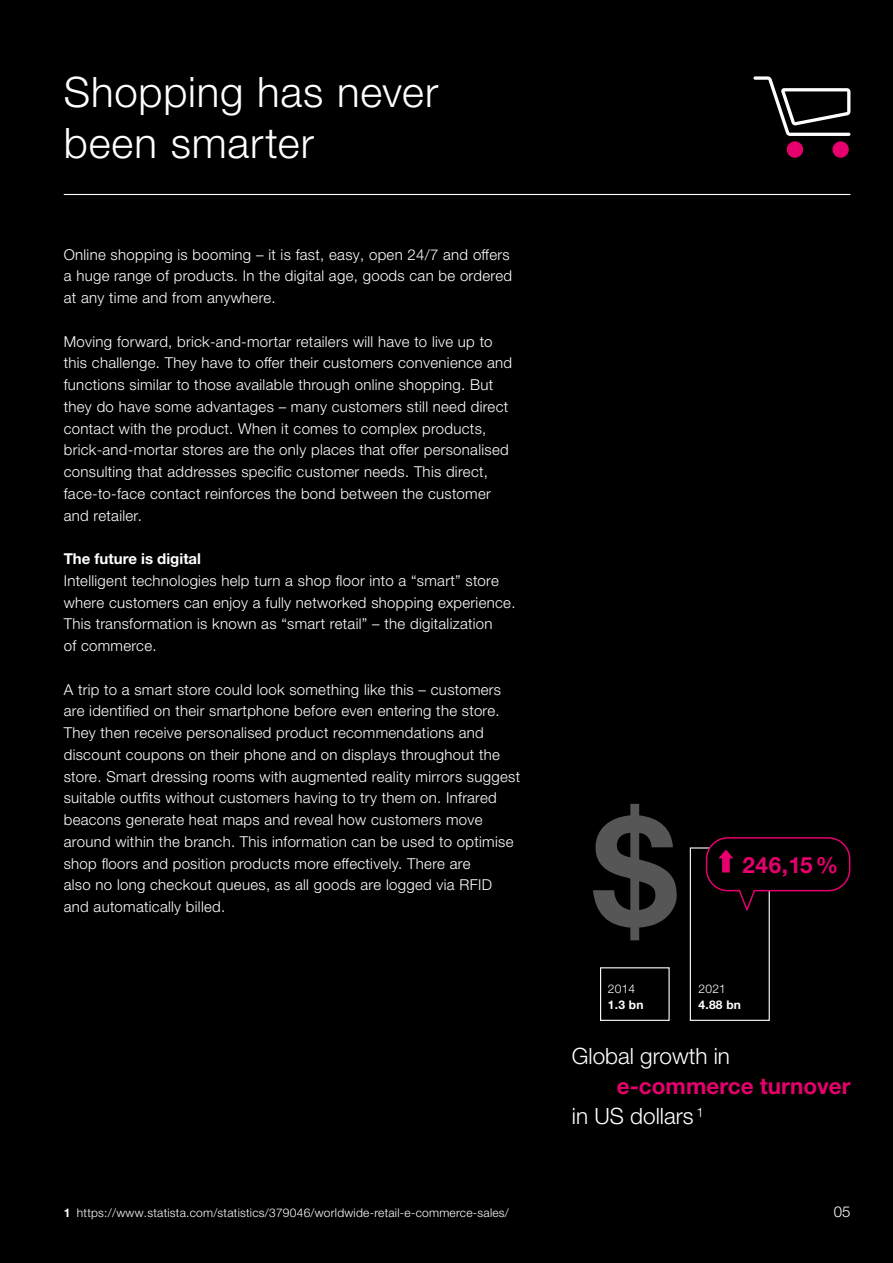
<style>
.page{position:relative;width:893px;height:1263px;background:#000}
.page>*{position:absolute;margin:0;border:0;box-sizing:border-box;transform-origin:0 0}
.t1{font:300 42px/50.4px "Neue Helvetica For Rittal";letter-spacing:.02em;color:#fff}
.t2{font:700 22.5px/30px "Neue Helvetica For Rittal";color:#e5006d}
.t3{font:300 22.5px "Neue Helvetica For Rittal";color:#fff}
.t4{font:300 15px/21.8px "Neue Helvetica For Rittal";letter-spacing:.02em;color:#fff}
.t5{font:700 15px "Neue Helvetica For Rittal";color:#fff}
.t6{font:300 12px "Neue Helvetica For Rittal";letter-spacing:.02em;color:#fff}
.t7{font:700 12px "Neue Helvetica For Rittal";color:#fff}
.s1{font-weight:700}
.s2{font-weight:300;color:#fff}
</style>
<div class="page">
<svg style="left:753px;top:76px;width:97px;height:82px"></svg>
<div style="left:600px;top:967px;width:70px;height:54px;border:1px solid #fff"></div>
<svg style="left:593px;top:804px;width:84px;height:136px"></svg>
<svg style="left:689px;top:837px;width:162px;height:184px"></svg>
<hr style="left:64px;top:194px;width:786px;height:1px;background:#fff">
<h1 class="t1" style="left:64px;top:67px;width:376px">Shopping has never been smarter</h1>
<p class="t4" style="left:64px;top:243px;width:450px">Online shopping is booming – it is fast, easy, open 24/7 and offers a huge range of products. In the digital age, goods can be ordered at any time and from anywhere.</p>
<p class="t4" style="left:64px;top:330px;width:450px">Moving forward, brick-and-mortar retailers will have to live up to this challenge. They have to offer their customers convenience and functions similar to those available through online shopping. But they do have some advantages – many customers still need direct contact with the product. When it comes to complex products, brick-and-mortar stores are the only places that offer personalised consulting that addresses specific customer needs. This direct, face-to-face contact reinforces the bond between the customer and retailer.</p>
<p class="t5" style="left:64px;top:549px;width:139px">The future is digital</p>
<p class="t4" style="left:64px;top:570px;width:453px">Intelligent technologies help turn a shop floor into a “smart” store where customers can enjoy a fully networked shopping experience.<br>This transformation is known as “smart retail” – the digitalization<br>of commerce.</p>
<p class="t4" style="left:64px;top:678px;width:458px">A trip to a smart store could look something like this – customers are identified on their smartphone before even entering the store.<br>They then receive personalised product recommendations and discount coupons on their phone and on displays throughout the store. Smart dressing rooms with augmented reality mirrors suggest suitable outfits without customers having to try them on. Infrared beacons generate heat maps and reveal how customers move around within the branch. This information can be used to optimise shop floors and position products more effectively. There are<br>also no long checkout queues, as all goods are logged via RFID and automatically billed.</p>
<p class="t6" style="left:64px;top:1205px;width:447px"><span class="s1">1</span> https://www.statista.com/statistics/379046/worldwide-retail-e-commerce-sales/</p>
<p class="t6" style="left:608px;top:981px;width:29px">2014</p>
<p class="t7" style="left:608px;top:997px;width:37px">1.3 bn</p>
<h2 class="t2" style="left:743px;top:849px;width:97px">246,15%</h2>
<p class="t6" style="left:698px;top:981px;width:29px">2021</p>
<p class="t7" style="left:698px;top:997px;width:44px">4.88 bn</p>
<h2 class="t3" style="left:572px;top:1043px;width:160px">Global growth in</h2>
<h2 class="t2" style="left:572px;top:1071px;width:280px;text-indent:45px">e-commerce turnover <span class="s2">in US dollars</span> <sup>1</sup></h2>
<p class="t4" style="left:834px;top:1200px;width:18px">05</p>
</div>
